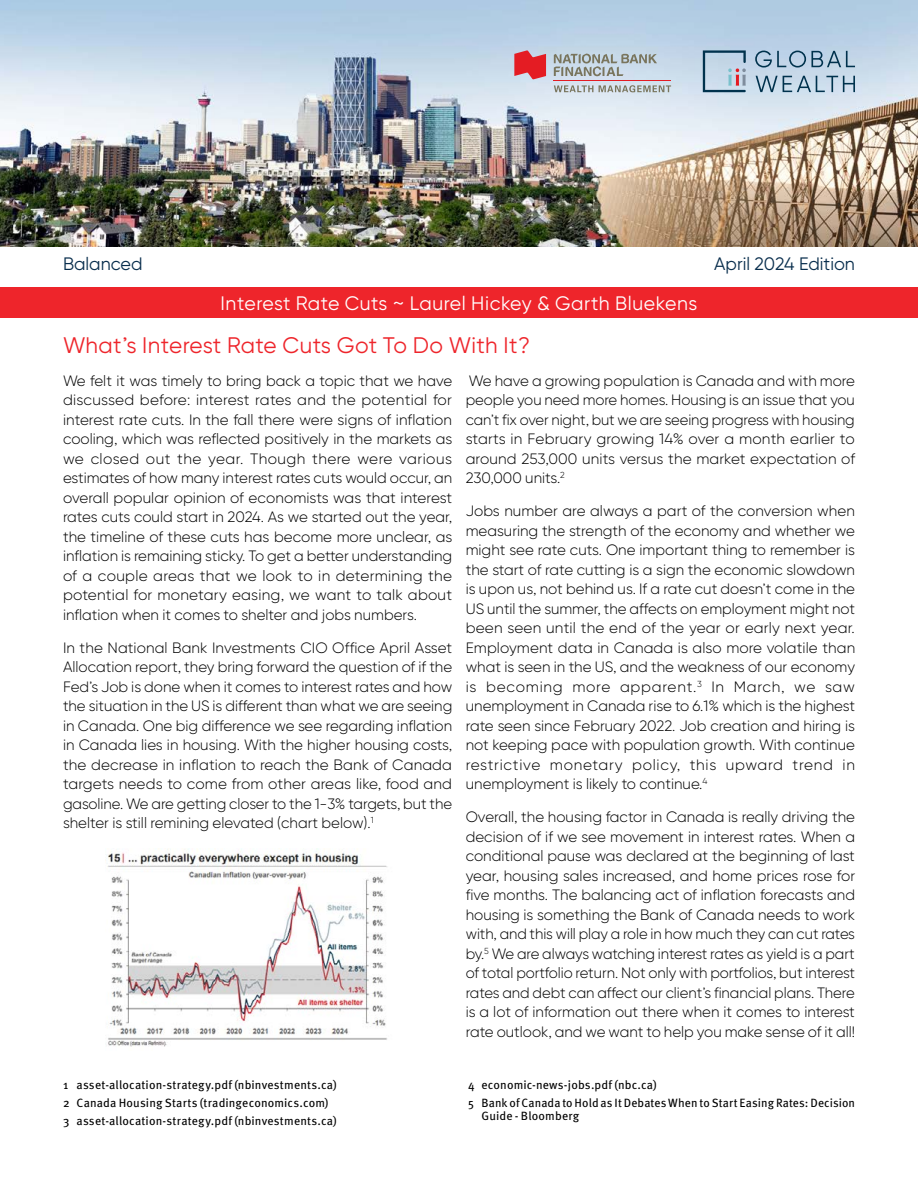
<style>
.page{position:relative;width:918px;height:1188px;background:#fff}
.page>*{position:absolute;margin:0;border:0;box-sizing:border-box;transform-origin:0 0}
.t1{font:22.5px "Gilroy BN";letter-spacing:.02em;color:#ee252b}
.t2{font:19.5px "Gilroy BN";letter-spacing:.03em;color:#fff}
.t3{font:18px "Gilroy BN";color:#092e4d}
.t4{font:300 15px/19.5px "Gilroy BN";color:#000;text-align:justify}
.t5{font:12px/18px "Meta OT";letter-spacing:.01em;color:#000}
</style>
<div class="page">
<div style="left:0;top:287px;width:918px;height:31px;background:#ee252b"></div>
<img style="left:0;top:0;width:918px;height:246px">
<svg style="left:514px;top:50px;width:32px;height:29px"></svg>
<svg style="left:554px;top:85px;width:39px;height:7px"></svg>
<svg style="left:599px;top:85px;width:72px;height:7px"></svg>
<hr style="left:554px;top:80px;width:117px;height:1px;background:#e41c23">
<svg style="left:554px;top:54px;width:103px;height:22px;background:#afb9bc"></svg>
<svg style="left:703px;top:50px;width:43px;height:42px;background:#a3b7c8"></svg>
<svg style="left:755px;top:51px;width:100px;height:17px;background:#95afc5"></svg>
<svg style="left:756px;top:76px;width:99px;height:16px;background:#9db5c7"></svg>
<img style="left:105px;top:848px;width:282px;height:199px">
<p class="t3" style="left:63px;top:252px;width:81px">Balanced</p>
<p class="t3" style="left:714px;top:252px;width:142px">April 2024 Edition</p>
<h2 class="t2" style="left:221px;top:291px;width:478px">Interest Rate Cuts ~ Laurel Hickey &amp; Garth Bluekens</h2>
<h1 class="t1" style="left:63px;top:331px;width:469px">What’s Interest Rate Cuts Got To Do With It?</h1>
<p class="t4" style="left:63px;top:371px;width:391px">We felt it was timely to bring back a topic that we have discussed before: interest rates and the potential for interest rate cuts. In the fall there were signs of inflation cooling, which was reflected positively in the markets as we closed out the year. Though there were various estimates of how many interest rates cuts would occur, an overall popular opinion of economists was that interest rates cuts could start in 2024. As we started out the year, the timeline of these cuts has become more unclear, as inflation is remaining sticky. To get a better understanding of a couple areas that we look to in determining the potential for monetary easing, we want to talk about inflation when it comes to shelter and jobs numbers.</p>
<p class="t4" style="left:63px;top:638px;width:391px">In the National Bank Investments CIO Office April Asset Allocation report, they bring forward the question of if the Fed’s Job is done when it comes to interest rates and how the situation in the US is different than what we are seeing in Canada. One big difference we see regarding inflation in Canada lies in housing. With the higher housing costs, the decrease in inflation to reach the Bank of Canada targets needs to come from other areas like, food and gasoline. We are getting closer to the 1-3% targets, but the shelter is still remining elevated (chart below).<sup>1</sup></p>
<p class="t4" style="left:466px;top:371px;width:391px">We have a growing population is Canada and with more people you need more homes. Housing is an issue that you can’t fix over night, but we are seeing progress with housing starts in February growing 14% over a month earlier to around 253,000 units versus the market expectation of 230,000 units.<sup>2</sup></p>
<p class="t4" style="left:466px;top:501px;width:391px">Jobs number are always a part of the conversion when measuring the strength of the economy and whether we might see rate cuts. One important thing to remember is the start of rate cutting is a sign the economic slowdown is upon us, not behind us. If a rate cut doesn’t come in the US until the summer, the affects on employment might not been seen until the end of the year or early next year.<br>Employment data in Canada is also more volatile than what is seen in the US, and the weakness of our economy is becoming more apparent.<sup>3</sup> In March, we saw unemployment in Canada rise to 6.1% which is the highest rate seen since February 2022. Job creation and hiring is not keeping pace with population growth. With continue restrictive monetary policy, this upward trend in unemployment is likely to continue.<sup>4</sup></p>
<p class="t4" style="left:466px;top:807px;width:391px">Overall, the housing factor in Canada is really driving the decision of if we see movement in interest rates. When a conditional pause was declared at the beginning of last year, housing sales increased, and home prices rose for five months. The balancing act of inflation forecasts and housing is something the Bank of Canada needs to work with, and this will play a role in how much they can cut rates by.<sup>5</sup> We are always watching interest rates as yield is a part of total portfolio return. Not only with portfolios, but interest rates and debt can affect our client’s financial plans. There is a lot of information out there when it comes to interest rate outlook, and we want to help you make sense of it all!</p>
<p class="t5" style="left:63px;top:1076px;width:275px">1 asset-allocation-strategy.pdf (nbinvestments.ca)<br>2 Canada Housing Starts (tradingeconomics.com)<br>3 asset-allocation-strategy.pdf (nbinvestments.ca)</p>
<p class="t5" style="left:468px;top:1076px;width:389px">4 economic-news-jobs.pdf (nbc.ca)<br>5 Bank of Canada to Hold as It Debates When to Start Easing Rates: Decision</p>
<p class="t5" style="left:482px;top:1107px;width:99px">Guide - Bloomberg</p>
</div>
